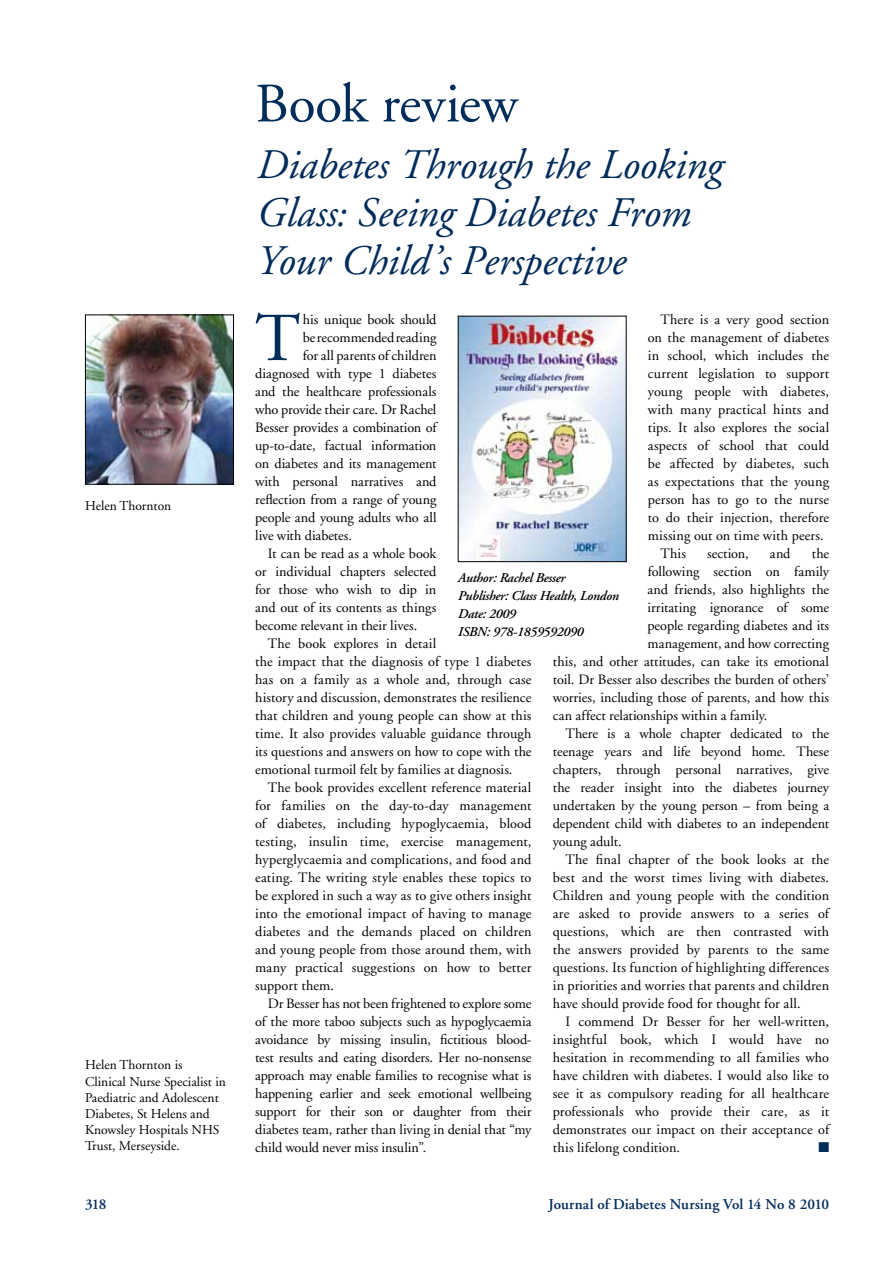
<style>
.page{position:relative;width:893px;height:1263px;background:#fff}
.page>*{position:absolute;margin:0;border:0;box-sizing:border-box;transform-origin:0 0}
.t1{font:68.55px "Adobe Garamond";color:#002c5a}
.t2{font:55.5px "Adobe Garamond";letter-spacing:-.005em;color:#002c5a}
.t3{font:italic 42px/48px "Adobe Garamond";letter-spacing:-.005em;color:#002c5a}
.t4{font:600 15px "Adobe Garamond";letter-spacing:.005em;color:#002c5a}
.t5{font:14.25px "Adobe Garamond";color:#000}
.t6{font:14.25px "Zapf Dingbats ITC";color:#002c5a}
.t7{font:13.5px/16.2px "Adobe Garamond";color:#000}
.t8{font:italic 600 13.5px/18px "Adobe Garamond";letter-spacing:-.02em;color:#000}
</style>
<div class="page">
<img style="left:87px;top:316px;width:145px;height:167px">
<div style="left:85px;top:314px;width:149px;height:171px;border:1px solid #000"></div>
<img style="left:460px;top:318px;width:165px;height:242px">
<p class="t7" style="left:85px;top:498px;width:88px">Helen Thornton</p>
<p class="t7" style="left:85px;top:1057px;width:142px">Helen Thornton is<br>Clinical Nurse Specialist in<br>Paediatric and Adolescent<br>Diabetes, St Helens and<br>Knowsley Hospitals NHS<br>Trust, Merseyside.</p>
<h2 class="t2" style="left:255px;top:74px;width:264px">Book review</h2>
<h3 class="t3" style="left:255px;top:142px;width:468px">Diabetes Through the Looking<br>Glass: Seeing Diabetes From<br>Your Child’s Perspective</h3>
<h1 class="t1" style="left:255px;top:302px;width:47px">T</h1>
<p class="t5" style="left:303px;top:312px;width:135px">his unique book should</p>
<p class="t5" style="left:661px;top:312px;width:170px">There is a very good section</p>
<p class="t5" style="left:648px;top:330px;width:183px">on the management of diabetes</p>
<p class="t5" style="left:648px;top:348px;width:183px">in school, which includes the</p>
<p class="t5" style="left:648px;top:366px;width:183px">current legislation to support</p>
<p class="t5" style="left:648px;top:384px;width:183px">young people with diabetes,</p>
<p class="t5" style="left:648px;top:402px;width:183px">with many practical hints and</p>
<p class="t5" style="left:648px;top:420px;width:183px">tips. It also explores the social</p>
<p class="t5" style="left:648px;top:438px;width:183px">aspects of school that could</p>
<p class="t5" style="left:648px;top:456px;width:183px">be affected by diabetes, such</p>
<p class="t5" style="left:648px;top:474px;width:183px">as expectations that the young</p>
<p class="t5" style="left:648px;top:492px;width:183px">person has to go to the nurse</p>
<p class="t5" style="left:648px;top:510px;width:183px">to do their injection, therefore</p>
<p class="t5" style="left:648px;top:528px;width:177px">missing out on time with peers.</p>
<p class="t5" style="left:661px;top:546px;width:27px">This</p>
<p class="t5" style="left:707px;top:546px;width:43px">section,</p>
<p class="t5" style="left:770px;top:546px;width:22px">and</p>
<p class="t5" style="left:812px;top:546px;width:19px">the</p>
<p class="t5" style="left:648px;top:564px;width:183px">following section on family</p>
<p class="t5" style="left:647px;top:582px;width:183px">and friends, also highlights the</p>
<p class="t5" style="left:647px;top:600px;width:183px">irritating ignorance of some</p>
<p class="t5" style="left:647px;top:618px;width:183px">people regarding diabetes and its</p>
<p class="t5" style="left:647px;top:636px;width:183px">management, and how correcting</p>
<p class="t5" style="left:553px;top:654px;width:278px">this, and other attitudes, can take its emotional</p>
<p class="t5" style="left:553px;top:672px;width:278px">toil. Dr Besser also describes the burden of others’</p>
<p class="t5" style="left:553px;top:690px;width:278px">worries, including those of parents, and how this</p>
<p class="t5" style="left:553px;top:708px;width:216px">can affect relationships within a family.</p>
<p class="t5" style="left:566px;top:726px;width:265px">There is a whole chapter dedicated to the</p>
<p class="t5" style="left:553px;top:744px;width:278px">teenage years and life beyond home. These</p>
<p class="t5" style="left:553px;top:762px;width:278px">chapters, through personal narratives, give</p>
<p class="t5" style="left:553px;top:780px;width:278px">the reader insight into the diabetes journey</p>
<p class="t5" style="left:553px;top:798px;width:278px">undertaken by the young person – from being a</p>
<p class="t5" style="left:553px;top:816px;width:278px">dependent child with diabetes to an independent</p>
<p class="t5" style="left:553px;top:834px;width:70px">young adult.</p>
<p class="t5" style="left:566px;top:852px;width:265px">The final chapter of the book looks at the</p>
<p class="t5" style="left:553px;top:870px;width:278px">best and the worst times living with diabetes.</p>
<p class="t5" style="left:553px;top:888px;width:278px">Children and young people with the condition</p>
<p class="t5" style="left:553px;top:906px;width:278px">are asked to provide answers to a series of</p>
<p class="t5" style="left:553px;top:924px;width:278px">questions, which are then contrasted with</p>
<p class="t5" style="left:553px;top:942px;width:278px">the answers provided by parents to the same</p>
<p class="t5" style="left:553px;top:960px;width:278px">questions. Its function of highlighting differences</p>
<p class="t5" style="left:553px;top:978px;width:278px">in priorities and worries that parents and children</p>
<p class="t5" style="left:553px;top:996px;width:249px">have should provide food for thought for all.</p>
<p class="t5" style="left:566px;top:1014px;width:265px">I commend Dr Besser for her well-written,</p>
<p class="t5" style="left:553px;top:1032px;width:278px">insightful book, which I would have no</p>
<p class="t5" style="left:553px;top:1050px;width:278px">hesitation in recommending to all families who</p>
<p class="t5" style="left:553px;top:1068px;width:278px">have children with diabetes. I would also like to</p>
<p class="t5" style="left:553px;top:1086px;width:278px">see it as compulsory reading for all healthcare</p>
<p class="t5" style="left:553px;top:1104px;width:278px">professionals who provide their care, as it</p>
<p class="t5" style="left:553px;top:1122px;width:278px">demonstrates our impact on their acceptance of</p>
<p class="t5" style="left:553px;top:1140px;width:129px">this lifelong condition.</p>
<p class="t6" style="left:818px;top:1140px;width:12px">■</p>
<p class="t5" style="left:303px;top:330px;width:135px">be recommended reading</p>
<p class="t5" style="left:303px;top:348px;width:135px">for all parents of children</p>
<p class="t5" style="left:255px;top:366px;width:183px">diagnosed with type 1 diabetes</p>
<p class="t5" style="left:255px;top:384px;width:183px">and the healthcare professionals</p>
<p class="t5" style="left:255px;top:402px;width:183px">who provide their care. Dr Rachel</p>
<p class="t5" style="left:255px;top:420px;width:183px">Besser provides a combination of</p>
<p class="t5" style="left:255px;top:438px;width:183px">up-to-date, factual information</p>
<p class="t5" style="left:255px;top:456px;width:183px">on diabetes and its management</p>
<p class="t5" style="left:255px;top:474px;width:183px">with personal narratives and</p>
<p class="t5" style="left:255px;top:492px;width:183px">reflection from a range of young</p>
<p class="t5" style="left:255px;top:510px;width:183px">people and young adults who all</p>
<p class="t5" style="left:255px;top:528px;width:98px">live with diabetes.</p>
<p class="t5" style="left:268px;top:546px;width:170px">It can be read as a whole book</p>
<p class="t5" style="left:255px;top:564px;width:183px">or individual chapters selected</p>
<p class="t5" style="left:255px;top:582px;width:183px">for those who wish to dip in</p>
<p class="t5" style="left:255px;top:600px;width:183px">and out of its contents as things</p>
<p class="t5" style="left:255px;top:618px;width:164px">become relevant in their lives.</p>
<p class="t5" style="left:268px;top:636px;width:170px">The book explores in detail</p>
<p class="t5" style="left:255px;top:654px;width:278px">the impact that the diagnosis of type 1 diabetes</p>
<p class="t5" style="left:255px;top:672px;width:278px">has on a family as a whole and, through case</p>
<p class="t5" style="left:255px;top:690px;width:278px">history and discussion, demonstrates the resilience</p>
<p class="t5" style="left:255px;top:708px;width:278px">that children and young people can show at this</p>
<p class="t5" style="left:255px;top:726px;width:278px">time. It also provides valuable guidance through</p>
<p class="t5" style="left:255px;top:744px;width:278px">its questions and answers on how to cope with the</p>
<p class="t5" style="left:255px;top:762px;width:259px">emotional turmoil felt by families at diagnosis.</p>
<p class="t5" style="left:268px;top:780px;width:265px">The book provides excellent reference material</p>
<p class="t5" style="left:255px;top:798px;width:278px">for families on the day-to-day management</p>
<p class="t5" style="left:255px;top:816px;width:278px">of diabetes, including hypoglycaemia, blood</p>
<p class="t5" style="left:255px;top:834px;width:278px">testing, insulin time, exercise management,</p>
<p class="t5" style="left:255px;top:852px;width:278px">hyperglycaemia and complications, and food and</p>
<p class="t5" style="left:255px;top:870px;width:278px">eating. The writing style enables these topics to</p>
<p class="t5" style="left:255px;top:888px;width:278px">be explored in such a way as to give others insight</p>
<p class="t5" style="left:255px;top:906px;width:278px">into the emotional impact of having to manage</p>
<p class="t5" style="left:255px;top:924px;width:278px">diabetes and the demands placed on children</p>
<p class="t5" style="left:255px;top:942px;width:278px">and young people from those around them, with</p>
<p class="t5" style="left:255px;top:960px;width:278px">many practical suggestions on how to better</p>
<p class="t5" style="left:255px;top:978px;width:80px">support them.</p>
<p class="t5" style="left:268px;top:996px;width:265px">Dr Besser has not been frightened to explore some</p>
<p class="t5" style="left:255px;top:1014px;width:278px">of the more taboo subjects such as hypoglycaemia</p>
<p class="t5" style="left:255px;top:1032px;width:278px">avoidance by missing insulin, fictitious blood-</p>
<p class="t5" style="left:255px;top:1050px;width:278px">test results and eating disorders. Her no-nonsense</p>
<p class="t5" style="left:255px;top:1068px;width:278px">approach may enable families to recognise what is</p>
<p class="t5" style="left:255px;top:1086px;width:278px">happening earlier and seek emotional wellbeing</p>
<p class="t5" style="left:255px;top:1104px;width:278px">support for their son or daughter from their</p>
<p class="t5" style="left:255px;top:1122px;width:278px">diabetes team, rather than living in denial that “my</p>
<p class="t5" style="left:255px;top:1140px;width:173px">child would never miss insulin”.</p>
<p class="t8" style="left:458px;top:569px;width:162px">Author: Rachel Besser<br>Publisher: Class Health, London<br>Date: 2009<br>ISBN: 978-1859592090</p>
<p class="t4" style="left:85px;top:1196px;width:23px">318</p>
<p class="t4" style="left:548px;top:1196px;width:282px">Journal of Diabetes Nursing Vol 14 No 8 2010</p>
</div>
